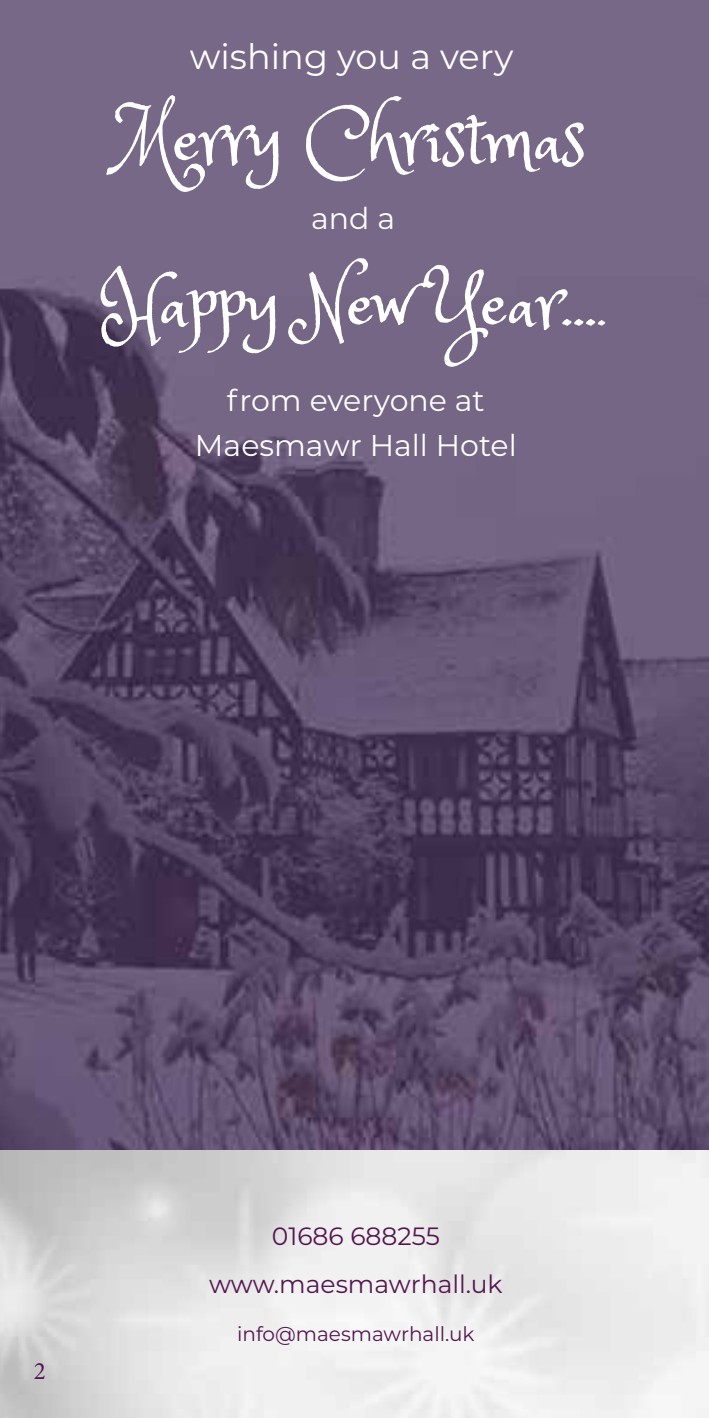
<style>
.page{position:relative;width:709px;height:1418px;background:#fff}
.page>*{position:absolute;margin:0;border:0;box-sizing:border-box;transform-origin:0 0}
.t1{font:75px/164.2px "Princess Sofia";color:#fff}
.t2{font:35px "Montserrat";color:#fff}
.t3{font:30px/45px "Montserrat";color:#fff;text-align:center}
.t4{font:25px/48px "Montserrat";color:#54164f;text-align:center}
.t5{font:25px "Minion Pro";color:#54164f}
.t6{font:20px "Montserrat";color:#54164f}
.s1{font-size:60px}
</style>
<div class="page">
<img style="left:0;top:0;width:709px;height:1417px">
<p class="t2" style="left:190px;top:33px;width:325px">wishing you a very</p>
<h1 class="t1" style="left:102px;top:52px;width:506px">Merry Christmas<br>Happy New Year...<span class="s1">.</span></h1>
<p class="t3" style="left:195px;top:376px;width:323px">from everyone at<br>Maesmawr Hall Hotel</p>
<p class="t3" style="left:311px;top:195px;width:85px">and a</p>
<p class="t5" style="left:34px;top:1354px;width:13px">2</p>
<p class="t4" style="left:209px;top:1211px;width:295px">01686 688255 www.maesmawrhall.uk</p>
<p class="t6" style="left:237px;top:1320px;width:239px">info@maesmawrhall.uk</p>
</div>
